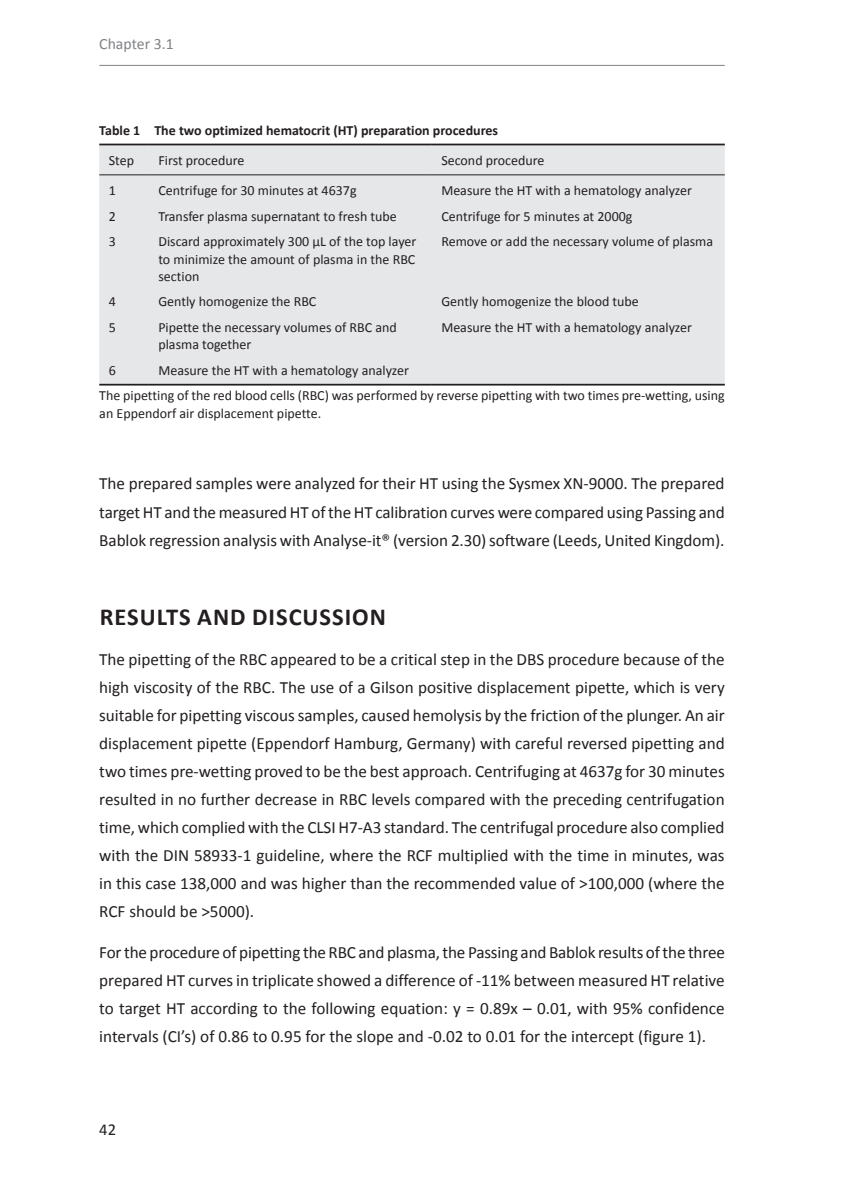
<style>
.page{position:relative;width:844px;height:1191px;background:#fff}
.page>*{position:absolute;margin:0;border:0;box-sizing:border-box;transform-origin:0 0}
.t1{font:700 24.5px "Calibri";letter-spacing:.04em;color:#231f20}
.t2{font:17.15px/28px "Calibri";color:#231f20;text-align:justify}
.t3{font:16.62px "Calibri";color:#231f20}
.t4{font:15.75px "Calibri";color:#808285}
.t5{font:14px/17.5px "Calibri";color:#231f20}
.t6{font:700 14px "Calibri";color:#231f20}
</style>
<div class="page">
<hr style="left:99px;top:65px;width:625px;height:1px;background:#808285">
<div style="left:99px;top:145px;width:625px;height:239px;background:#e6e7e9"></div>
<hr style="left:99px;top:384px;width:50px;height:1px;background:#231f20">
<hr style="left:149px;top:384px;width:283px;height:1px;background:#231f20">
<hr style="left:432px;top:384px;width:292px;height:1px;background:#231f20">
<hr style="left:99px;top:174px;width:50px;height:1px;background:#231f20">
<hr style="left:149px;top:174px;width:283px;height:1px;background:#231f20">
<hr style="left:432px;top:174px;width:292px;height:1px;background:#231f20">
<hr style="left:99px;top:144px;width:50px;height:1px;background:#231f20">
<hr style="left:149px;top:144px;width:283px;height:1px;background:#231f20">
<hr style="left:432px;top:144px;width:292px;height:1px;background:#231f20">
<p class="t4" style="left:99px;top:34px;width:76px">Chapter 3.1</p>
<p class="t6" style="left:99px;top:121px;width:400px">Table 1 The two optimized hematocrit (HT) preparation procedures</p>
<p class="t5" style="left:109px;top:152px;width:27px">Step</p>
<p class="t5" style="left:158px;top:152px;width:88px">First procedure</p>
<p class="t5" style="left:441px;top:152px;width:105px">Second procedure</p>
<p class="t5" style="left:109px;top:182px;width:9px">1</p>
<p class="t5" style="left:158px;top:182px;width:200px">Centrifuge for 30 minutes at 4637g</p>
<p class="t5" style="left:441px;top:182px;width:252px">Measure the HT with a hematology analyzer</p>
<p class="t5" style="left:109px;top:207px;width:9px">2</p>
<p class="t5" style="left:158px;top:207px;width:240px">Transfer plasma supernatant to fresh tube</p>
<p class="t5" style="left:441px;top:207px;width:193px">Centrifuge for 5 minutes at 2000g</p>
<p class="t5" style="left:109px;top:233px;width:9px">3</p>
<p class="t5" style="left:158px;top:233px;width:259px;text-align:justify">Discard approximately 300 µL of the top layer to minimize the amount of plasma in the RBC section</p>
<p class="t5" style="left:441px;top:233px;width:273px">Remove or add the necessary volume of plasma</p>
<p class="t5" style="left:109px;top:293px;width:9px">4</p>
<p class="t5" style="left:158px;top:293px;width:159px">Gently homogenize the RBC</p>
<p class="t5" style="left:441px;top:293px;width:199px">Gently homogenize the blood tube</p>
<p class="t5" style="left:109px;top:318px;width:9px">5</p>
<p class="t5" style="left:158px;top:318px;width:240px">Pipette the necessary volumes of RBC and plasma together</p>
<p class="t5" style="left:441px;top:318px;width:252px">Measure the HT with a hematology analyzer</p>
<p class="t5" style="left:109px;top:361px;width:9px">6</p>
<p class="t5" style="left:99px;top:357px;width:627px;line-height:25.4px;text-indent:59px">Measure the HT with a hematology analyzer<br>The pipetting of the red blood cells (RBC) was performed by reverse pipetting with two times pre-wetting, using</p>
<p class="t5" style="left:99px;top:404px;width:223px">an Eppendorf air displacement pipette.</p>
<p class="t2" style="left:99px;top:470px;width:626px">The prepared samples were analyzed for their HT using the Sysmex XN-9000. The prepared target HT and the measured HT of the HT calibration curves were compared using Passing and Bablok regression analysis with Analyse-it® (version 2.30) software (Leeds, United Kingdom).</p>
<h1 class="t1" style="left:100px;top:601px;width:287px">RESULTS AND DISCUSSION</h1>
<p class="t2" style="left:99px;top:645px;width:627px">The pipetting of the RBC appeared to be a critical step in the DBS procedure because of the high viscosity of the RBC. The use of a Gilson positive displacement pipette, which is very suitable for pipetting viscous samples, caused hemolysis by the friction of the plunger. An air displacement pipette (Eppendorf Hamburg, Germany) with careful reversed pipetting and two times pre-wetting proved to be the best approach. Centrifuging at 4637g for 30 minutes resulted in no further decrease in RBC levels compared with the preceding centrifugation time, which complied with the CLSI H7-A3 standard. The centrifugal procedure also complied with the DIN 58933-1 guideline, where the RCF multiplied with the time in minutes, was in this case 138,000 and was higher than the recommended value of &gt;100,000 (where the RCF should be &gt;5000).</p>
<p class="t2" style="left:99px;top:938px;width:627px">For the procedure of pipetting the RBC and plasma, the Passing and Bablok results of the three prepared HT curves in triplicate showed a difference of -11% between measured HT relative to target HT according to the following equation: y = 0.89x – 0.01, with 95% confidence intervals (CI’s) of 0.86 to 0.95 for the slope and -0.02 to 0.01 for the intercept (figure 1).</p>
<p class="t3" style="left:99px;top:1119px;width:18px">42</p>
</div>
